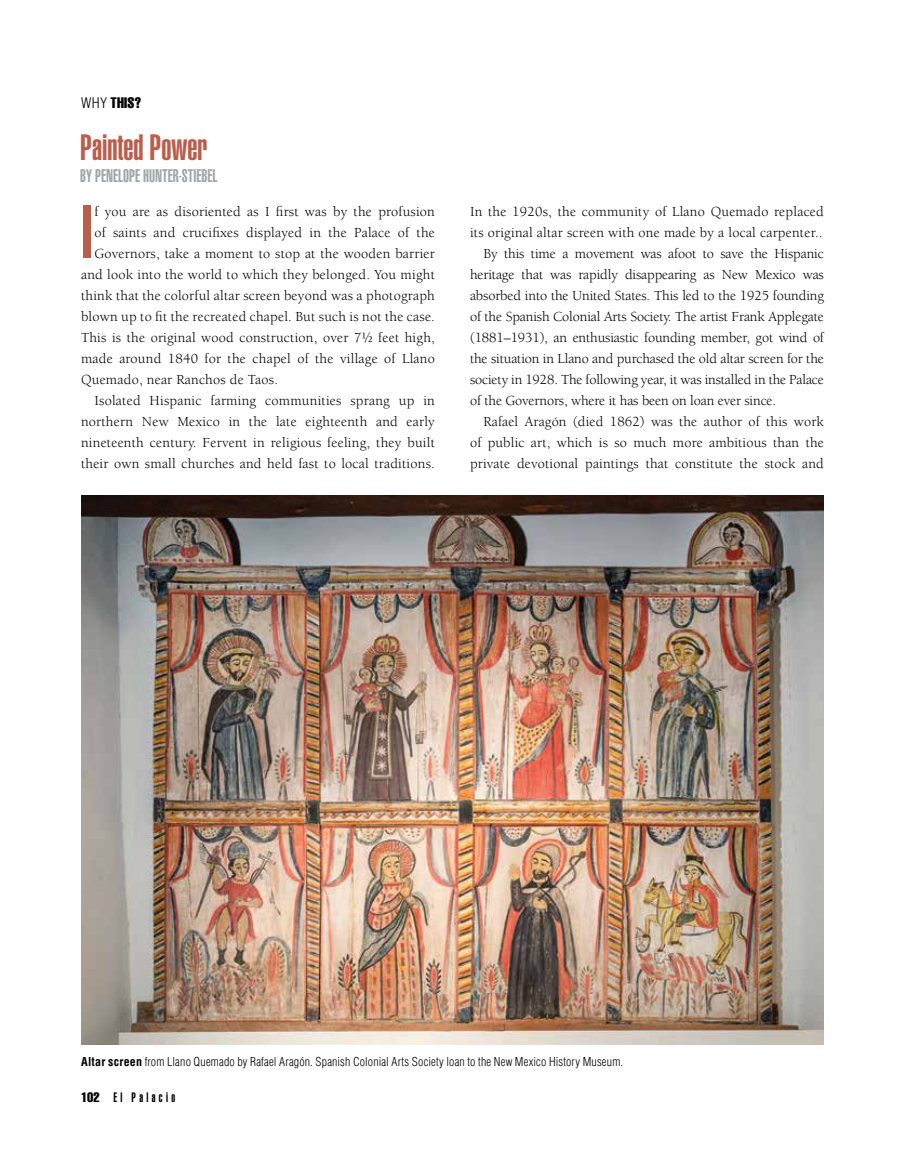
<style>
.page{position:relative;width:905px;height:1175px;background:#fff}
.page>*{position:absolute;margin:0;border:0;box-sizing:border-box;transform-origin:0 0}
.t1{font:900 extra-condensed 73.2px "Helvetica";color:#ba5e4b}
.t2{font:900 extra-condensed 36px "Helvetica";color:#ba5e4b}
.t3{font:900 extra-condensed 18px "Helvetica";color:#a1a3a5}
.t4{font:extra-condensed 15px "Helvetica";color:#000}
.t5{font:14.25px "Berkeley";letter-spacing:.015em;color:#000}
.t6{font:14.25px "Berkeley";letter-spacing:-.01em;color:#000}
.t7{font:900 extra-condensed 13.5px "Helvetica";letter-spacing:.25em;color:#000}
.t8{font:300 condensed 12px "Helvetica";letter-spacing:.015em;color:#000}
.s1{font-weight:300;font-stretch:condensed;font-size:14.25px}
.s2{font-weight:700}
.s3{font-weight:400}
</style>
<div class="page">
<img style="left:81px;top:495px;width:743px;height:549px">
<p class="t4" style="left:81px;top:93px;width:62px"><span class="s1">WHY</span> THIS?</p>
<h2 class="t2" style="left:80px;top:127px;width:129px">Painted Power</h2>
<p class="t3" style="left:80px;top:165px;width:139px">BY PENELOPE HUNTER-STIEBEL</p>
<h1 class="t1" style="left:81px;top:190px;width:14px">I</h1>
<p class="t5" style="left:94px;top:204px;width:342px">f you are as disoriented as I first was by the profusion</p>
<p class="t5" style="left:94px;top:225px;width:342px">of saints and crucifixes displayed in the Palace of the</p>
<p class="t5" style="left:94px;top:246px;width:342px">Governors, take a moment to stop at the wooden barrier</p>
<p class="t5" style="left:81px;top:267px;width:355px">and look into the world to which they belonged. You might</p>
<p class="t5" style="left:81px;top:288px;width:355px">think that the colorful altar screen beyond was a photograph</p>
<p class="t5" style="left:81px;top:309px;width:355px">blown up to fit the recreated chapel. But such is not the case.</p>
<p class="t5" style="left:81px;top:330px;width:355px">This is the original wood construction, over 7½ feet high,</p>
<p class="t5" style="left:81px;top:351px;width:355px">made around 1840 for the chapel of the village of Llano</p>
<p class="t5" style="left:81px;top:372px;width:198px">Quemado, near Ranchos de Taos.</p>
<p class="t5" style="left:94px;top:393px;width:342px">Isolated Hispanic farming communities sprang up in</p>
<p class="t5" style="left:81px;top:414px;width:355px">northern New Mexico in the late eighteenth and early</p>
<p class="t5" style="left:81px;top:435px;width:355px">nineteenth century. Fervent in religious feeling, they built</p>
<p class="t5" style="left:81px;top:456px;width:355px">their own small churches and held fast to local traditions.</p>
<p class="t5" style="left:470px;top:204px;width:355px">In the 1920s, the community of Llano Quemado replaced</p>
<p class="t5" style="left:470px;top:225px;width:354px">its original altar screen with one made by a local carpenter..</p>
<p class="t6" style="left:483px;top:246px;width:342px">By this time a movement was afoot to save the Hispanic</p>
<p class="t6" style="left:470px;top:267px;width:355px">heritage that was rapidly disappearing as New Mexico was</p>
<p class="t6" style="left:470px;top:288px;width:355px">absorbed into the United States. This led to the 1925 founding</p>
<p class="t6" style="left:470px;top:309px;width:355px">of the Spanish Colonial Arts Society. The artist Frank Applegate</p>
<p class="t6" style="left:470px;top:330px;width:355px">(1881–1931), an enthusiastic founding member, got wind of</p>
<p class="t6" style="left:470px;top:351px;width:355px">the situation in Llano and purchased the old altar screen for the</p>
<p class="t6" style="left:470px;top:372px;width:355px">society in 1928. The following year, it was installed in the Palace</p>
<p class="t6" style="left:470px;top:393px;width:308px">of the Governors, where it has been on loan ever since.</p>
<p class="t5" style="left:483px;top:414px;width:342px">Rafael Aragón (died 1862) was the author of this work</p>
<p class="t5" style="left:470px;top:435px;width:355px">of public art, which is so much more ambitious than the</p>
<p class="t5" style="left:470px;top:456px;width:355px">private devotional paintings that constitute the stock and</p>
<p class="t8" style="left:81px;top:1054px;width:543px"><span class="s2">Altar screen</span> from Llano Quemado by Rafael Aragón. Spanish Colonial Arts Society loan to the New Mexico History Museum.</p>
<p class="t7" style="left:81px;top:1089px;width:96px"><span class="s3">102</span> El Palacio</p>
</div>
